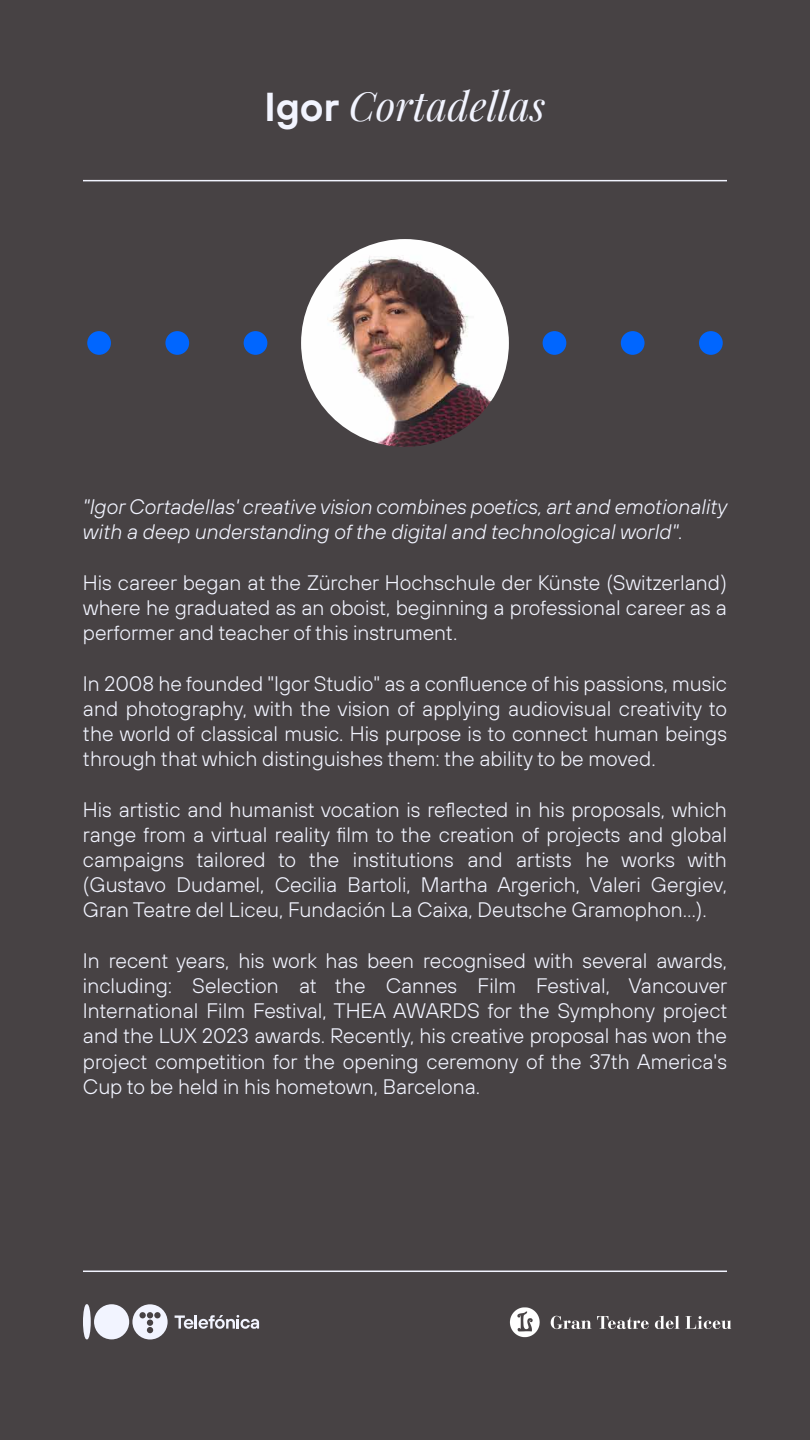
<style>
.page{position:relative;width:810px;height:1440px;background:#474244}
.page>*{position:absolute;margin:0;border:0;box-sizing:border-box;transform-origin:0 0}
.t1{font:italic 40.35px "Playfair Display";color:#f2f4ff}
.t2{font:300 21px/25.2px "Tele Sans";color:#f2f4ff;text-align:justify}
.t3{font:italic 300 21px/25.2px "Tele Sans";color:#f2f4ff}
.s1{font-family:"Tele Sans";font-weight:600;font-style:normal}
</style>
<div class="page">
<hr style="left:83px;top:180px;width:644px;height:1px;background:#f2f4ff">
<img style="left:301px;top:239px;width:208px;height:208px;border-radius:104px">
<div style="left:87px;top:331px;width:24px;height:24px;background:#06f;border-radius:50%"></div>
<div style="left:165px;top:331px;width:24px;height:24px;background:#06f;border-radius:50%"></div>
<div style="left:244px;top:331px;width:23px;height:24px;background:#06f;border-radius:50%"></div>
<div style="left:543px;top:331px;width:23px;height:24px;background:#06f;border-radius:50%"></div>
<div style="left:621px;top:331px;width:24px;height:24px;background:#06f;border-radius:50%"></div>
<div style="left:699px;top:331px;width:24px;height:24px;background:#06f;border-radius:50%"></div>
<hr style="left:83px;top:1271px;width:644px;height:1px;background:#f2f4ff">
<div style="left:94px;top:1304px;width:35px;height:35px;background:#f2f4ff;border-radius:50%"></div>
<svg style="left:83px;top:1304px;width:8px;height:35px"></svg>
<svg style="left:175px;top:1315px;width:84px;height:14px"></svg>
<svg style="left:132px;top:1304px;width:36px;height:36px"></svg>
<img style="left:492px;top:1270px;width:240px;height:68px">
<h1 class="t1" style="left:264px;top:75px;width:283px"><span class="s1">Igor</span> Cortadellas</h1>
<p class="t3" style="left:83px;top:494px;width:646px">"Igor Cortadellas' creative vision combines poetics, art and emotionality with a deep understanding of the digital and technological world".</p>
<p class="t2" style="left:83px;top:569px;width:645px">His career began at the Zürcher Hochschule der Künste (Switzerland) where he graduated as an oboist, beginning a professional career as a performer and teacher of this instrument.</p>
<p class="t2" style="left:83px;top:670px;width:646px">In 2008 he founded "Igor Studio" as a confluence of his passions, music and photography, with the vision of applying audiovisual creativity to the world of classical music. His purpose is to connect human beings through that which distinguishes them: the ability to be moved.</p>
<p class="t2" style="left:83px;top:796px;width:646px">His artistic and humanist vocation is reflected in his proposals, which range from a virtual reality film to the creation of projects and global campaigns tailored to the institutions and artists he works with (Gustavo Dudamel, Cecilia Bartoli, Martha Argerich, Valeri Gergiev, Gran Teatre del Liceu, Fundación La Caixa, Deutsche Gramophon…).</p>
<p class="t2" style="left:83px;top:947px;width:646px">In recent years, his work has been recognised with several awards, including: Selection at the Cannes Film Festival, Vancouver International Film Festival, THEA AWARDS for the Symphony project and the LUX 2023 awards. Recently, his creative proposal has won the project competition for the opening ceremony of the 37th America's Cup to be held in his hometown, Barcelona.</p>
</div>
